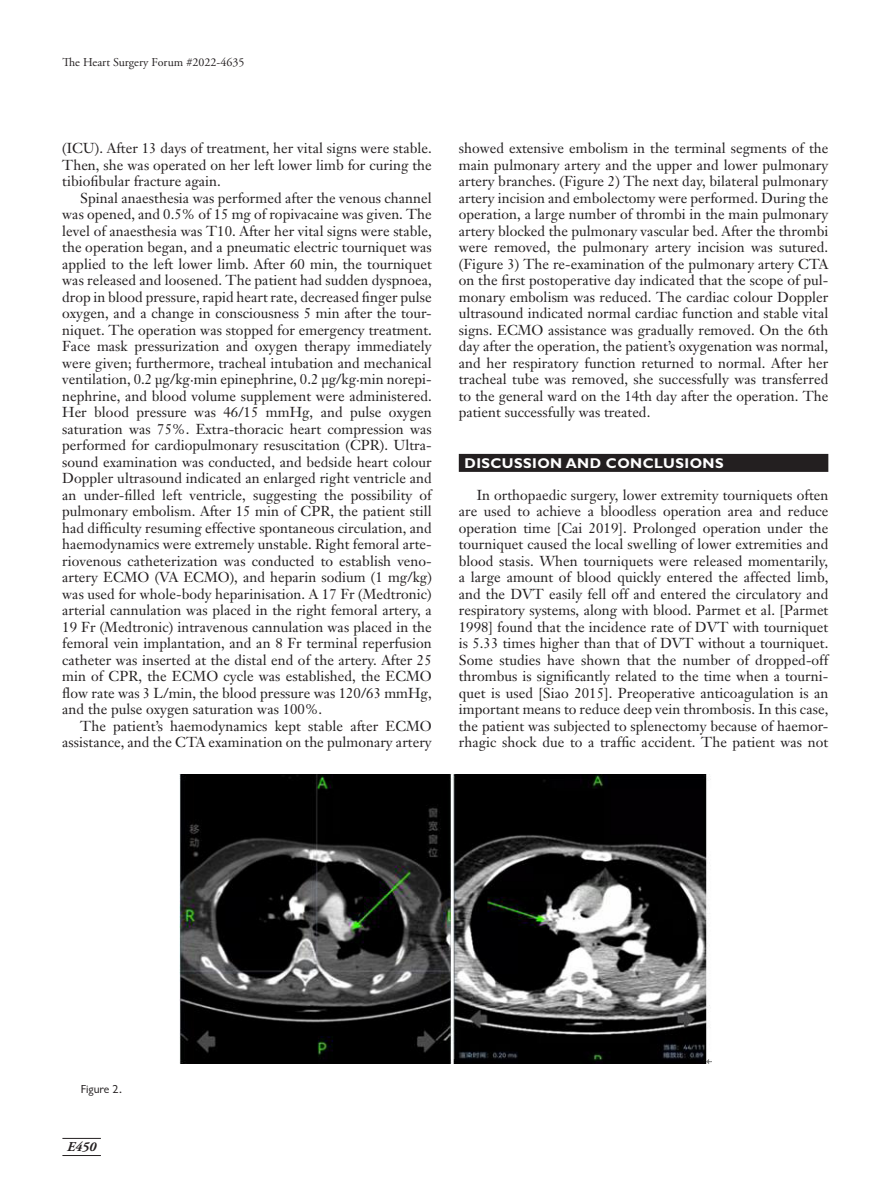
<style>
.page{position:relative;width:891px;height:1188px;background:#fff}
.page>*{position:absolute;margin:0;border:0;box-sizing:border-box;transform-origin:0 0}
.Body_Text{font:14.25px/16.5px "Janson Text";letter-spacing:.005em;color:#231f20;text-align:justify}
.t1{font:700 14.25px "Gill Sans";letter-spacing:.03em;color:#fff}
.t2{font:italic 700 13.5px "Adobe Garamond Pro";color:#231f20}
.t3{font:12px "Adobe Garamond Pro";letter-spacing:.005em;color:#231f20}
.Figure_Legend{font:12px "Classical Sans Regular DTC";color:#231f20}
</style>
<div class="page">
<hr style="left:62px;top:1138px;width:39px;height:1px;background:#231f20">
<hr style="left:62px;top:1155px;width:39px;height:1px;background:#231f20">
<div style="left:459px;top:454px;width:369px;height:18px;background:#231f20"></div>
<img style="left:179px;top:774px;width:533px;height:290px">
<p class="t3" style="left:62px;top:55px;width:184px">The Heart Surgery Forum #2022-4635</p>
<p class="Body_Text" style="left:62px;top:140px;width:371px">(ICU). After 13 days of treatment, her vital signs were stable.<br>Then, she was operated on her left lower limb for curing the tibiofibular fracture again.</p>
<p class="Body_Text" style="left:62px;top:189px;width:371px;text-indent:18px">Spinal anaesthesia was performed after the venous channel was opened, and 0.5% of 15 mg of ropivacaine was given. The level of anaesthesia was T10. After her vital signs were stable, the operation began, and a pneumatic electric tourniquet was applied to the left lower limb. After 60 min, the tourniquet was released and loosened. The patient had sudden dyspnoea, drop in blood pressure, rapid heart rate, decreased finger pulse oxygen, and a change in consciousness 5 min after the tour&shy;niquet. The operation was stopped for emergency treatment.<br>Face mask pressurization and oxygen therapy immediately were given; furthermore, tracheal intubation and mechanical ventilation, 0.2 μg/kg·min epinephrine, 0.2 μg/kg·min norepi&shy;nephrine, and blood volume supplement were administered.<br>Her blood pressure was 46/15 mmHg, and pulse oxygen saturation was 75%. Extra-thoracic heart compression was performed for cardiopulmonary resuscitation (CPR). Ultra&shy;sound examination was conducted, and bedside heart colour Doppler ultrasound indicated an enlarged right ventricle and an under-filled left ventricle, suggesting the possibility of pulmonary embolism. After 15 min of CPR, the patient still had difficulty resuming effective spontaneous circulation, and haemodynamics were extremely unstable. Right femoral arte&shy;riovenous catheterization was conducted to establish veno&shy;artery ECMO (VA ECMO), and heparin sodium (1 mg/kg) was used for whole-body heparinisation. A 17 Fr (Medtronic) arterial cannulation was placed in the right femoral artery, a 19 Fr (Medtronic) intravenous cannulation was placed in the femoral vein implantation, and an 8 Fr terminal reperfusion catheter was inserted at the distal end of the artery. After 25 min of CPR, the ECMO cycle was established, the ECMO flow rate was 3 L/min, the blood pressure was 120/63 mmHg, and the pulse oxygen saturation was 100%.</p>
<p class="Body_Text" style="left:62px;top:717px;width:371px;text-align:right">The patient’s haemodynamics kept stable after ECMO assistance, and the CTA examination on the pulmonary artery</p>
<p class="Body_Text" style="left:459px;top:140px;width:371px">showed extensive embolism in the terminal segments of the main pulmonary artery and the upper and lower pulmonary artery branches. (Figure 2) The next day, bilateral pulmonary artery incision and embolectomy were performed. During the operation, a large number of thrombi in the main pulmonary artery blocked the pulmonary vascular bed. After the thrombi were removed, the pulmonary artery incision was sutured. (Figure 3) The re-examination of the pulmonary artery CTA on the first postoperative day indicated that the scope of pul&shy;monary embolism was reduced. The cardiac colour Doppler ultrasound indicated normal cardiac function and stable vital signs. ECMO assistance was gradually removed. On the 6th day after the operation, the patient’s oxygenation was normal, and her respiratory function returned to normal. After her tracheal tube was removed, she successfully was transferred to the general ward on the 14th day after the operation. The patient successfully was treated.</p>
<h1 class="t1" style="left:465px;top:455px;width:261px">DISCUSSION AND CONCLUSIONS</h1>
<p class="Body_Text" style="left:459px;top:486px;width:371px;text-indent:18px">In orthopaedic surgery, lower extremity tourniquets often are used to achieve a bloodless operation area and reduce operation time [Cai 2019]. Prolonged operation under the tourniquet caused the local swelling of lower extremities and blood stasis. When tourniquets were released momentarily, a large amount of blood quickly entered the affected limb, and the DVT easily fell off and entered the circulatory and respiratory systems, along with blood. Parmet et al. [Parmet 1998] found that the incidence rate of DVT with tourniquet is 5.33 times higher than that of DVT without a tourniquet.<br>Some studies have shown that the number of dropped-off thrombus is significantly related to the time when a tourni&shy;quet is used [Siao 2015]. Preoperative anticoagulation is an important means to reduce deep vein thrombosis. In this case, the patient was subjected to splenectomy because of haemor&shy;rhagic shock due to a traffic accident. The patient was not</p>
<p class="Figure_Legend" style="left:81px;top:1083px;width:43px">Figure 2.</p>
<p class="t2" style="left:67px;top:1139px;width:31px">E450</p>
</div>
